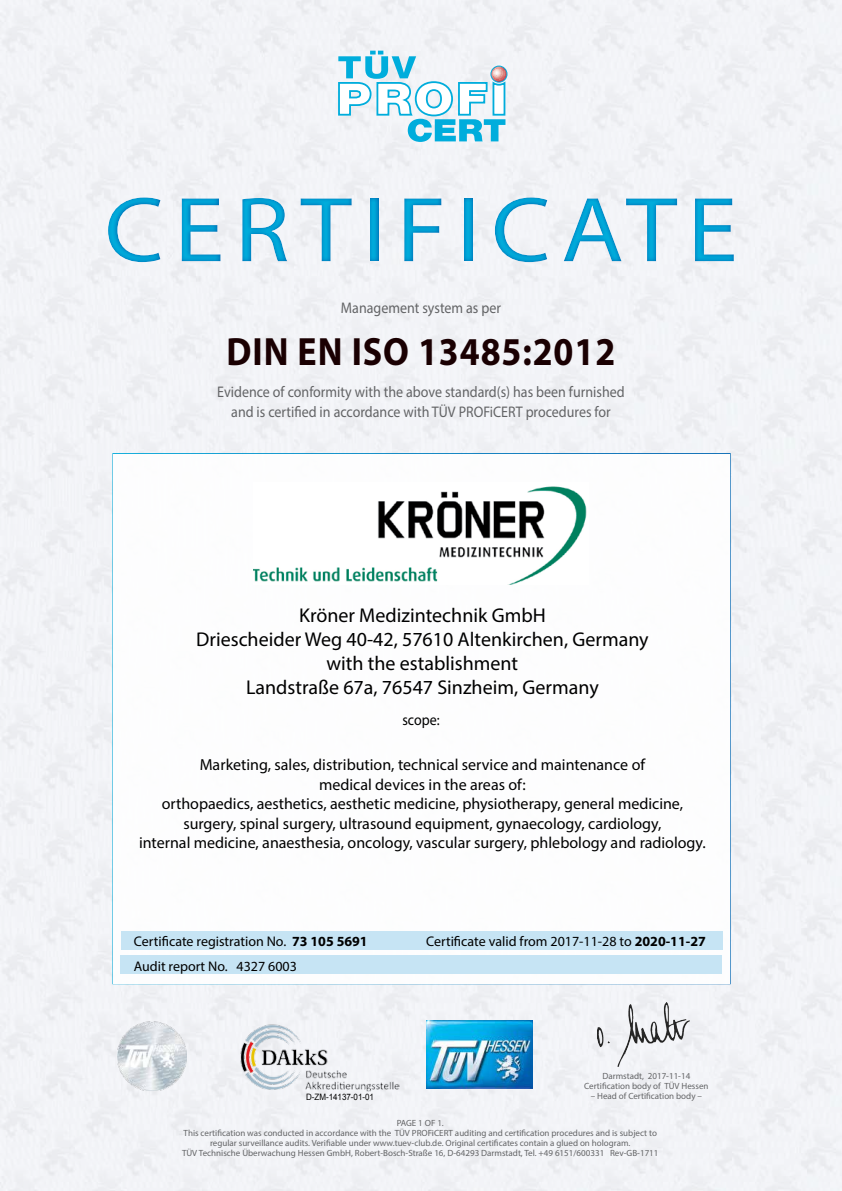
<style>
.page{position:relative;width:842px;height:1191px;background:#f2f3f7}
.page>*{position:absolute;margin:0;border:0;box-sizing:border-box;transform-origin:0 0}
.t1{font:93px "Myriad Pro";letter-spacing:.1em;color:#00addc;scale:1.1 1}
.t2{font:700 39.6px "Myriad Pro";letter-spacing:.025em;color:#1a0002;scale:.91 1}
.t3{font:20px/24px "Myriad Pro";color:#000;text-align:center}
.t4{font:16px/19.6px "Myriad Pro";color:#000;text-align:center}
.t5{font:15.4px/20px "Myriad Pro";color:#636466;text-align:center;scale:.91 1}
.t6{font:15.4px "Myriad Pro";color:#000;scale:.91 1}
.t7{font:14px/24.6px "Myriad Pro";color:#000}
.t8{font:9px/10px "Myriad Pro";color:#636466;text-align:center}
.t9{font:8.8px "Arial";color:#000;scale:.91 1}
.s1{font-weight:700}
</style>
<div class="page">
<div style="left:734px;top:566px;width:108px;height:47px;background:#f2f3f7"></div>
<svg style="left:338px;top:51px;width:169px;height:91px"></svg>
<img style="left:241px;top:1024px;width:158px;height:67px">
<img style="left:427px;top:1020px;width:106px;height:69px">
<div style="left:112px;top:453px;width:619px;height:531px;background:#fff;border:2px solid #fff"></div>
<div style="left:120px;top:955px;width:602px;height:19px;background:#c0e2f3"></div>
<div style="left:121px;top:931px;width:601px;height:19px;background:#c0e2f3"></div>
<div style="left:731px;top:455px;width:111px;height:40px;background:#f2f3f7"></div>
<div style="left:731px;top:793px;width:81px;height:72px;background:#f2f3f7"></div>
<img style="left:598px;top:1003px;width:91px;height:63px">
<div style="left:732px;top:670px;width:104px;height:47px;background:#f2f3f7"></div>
<div style="left:0;top:172px;width:842px;height:114px;background:#006bb6;opacity:.75"></div>
<img style="left:117px;top:1021px;width:70px;height:69px">
<img style="left:254px;top:486px;width:333px;height:98px">
<h1 class="t1" style="left:104px;top:173px;width:577px">CERTIFICATE</h1>
<h3 class="t5" style="left:341px;top:298px;width:177px">Management system as per</h3>
<h2 class="t2" style="left:227px;top:326px;width:429px">DIN EN ISO 13485:2012</h2>
<h3 class="t5" style="left:217px;top:381px;width:449px">Evidence of conformity with the above standard(s) has been furnished and is certified in accordance with TÜV PROFiCERT procedures for</h3>
<h3 class="t3" style="left:196px;top:603px;width:454px">Kröner Medizintechnik GmbH<br>Driescheider Weg 40-42, 57610 Altenkirchen, Germany with the establishment<br>Landstraße 67a, 76547 Sinzheim, Germany</h3>
<h3 class="t6" style="left:402px;top:710px;width:42px">scope:</h3>
<p class="t4" style="left:139px;top:754px;width:568px">Marketing, sales, distribution, technical service and maintenance of<br>medical devices in the areas of:<br>orthopaedics, aesthetics, aesthetic medicine, physiotherapy, general medicine, surgery, spinal surgery, ultrasound equipment, gynaecology, cardiology,<br>internal medicine, anaesthesia, oncology, vascular surgery, phlebology and radiology.</p>
<h3 class="t7" style="left:134px;top:929px;width:236px">Certificate registration No. <span class="s1">73 105 5691<br></span>Audit report No. 4327 6003</h3>
<h3 class="t7" style="left:426px;top:929px;width:281px">Certificate valid from 2017-11-28 to <span class="s1">2020-11-27</span></h3>
<p class="t8" style="left:584px;top:1071px;width:126px">Darmstadt, 2017-11-14<br>Certification body of TÜV Hessen</p>
<p class="t9" style="left:306px;top:1090px;width:76px">D-ZM-14137-01-01</p>
<p class="t8" style="left:591px;top:1091px;width:113px">– Head of Certification body –</p>
<p class="t8" style="left:182px;top:1118px;width:478px">PAGE 1 OF 1.<br>This certification was conducted in accordance with the TÜV PROFiCERT auditing and certification procedures and is subject to regular surveillance audits. Verifiable under www.tuev-club.de. Original certificates contain a glued on hologram.<br>TÜV Technische Überwachung Hessen GmbH, Robert-Bosch-Straße 16, D-64293 Darmstadt, Tel. +49 6151/600331 Rev-GB-1711</p>
</div>
